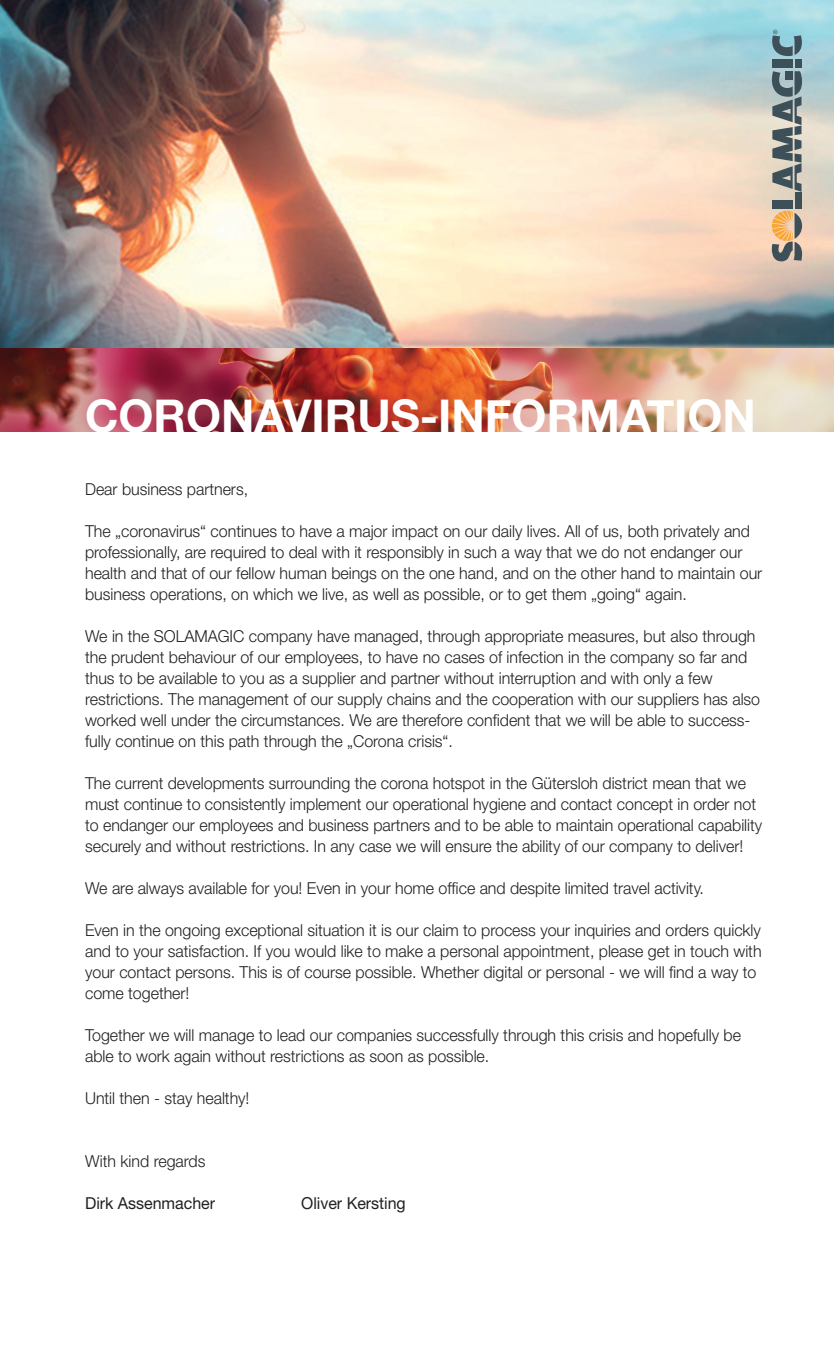
<style>
.page{position:relative;width:834px;height:1361px;background:#fff}
.page>*{position:absolute;margin:0;border:0;box-sizing:border-box;transform-origin:0 0}
.t1{font:700 45px "Helvetica Neue";color:#fff}
.Grundtext_9pt{font:300 16.5px/21px "Helvetica Neue LT";color:#231f20}
.Grundtext_9pt-2{font:16.5px "Helvetica Neue LT";color:#231f20}
</style>
<div class="page">
<img style="left:0;top:0;width:833px;height:348px">
<img style="left:0;top:348px;width:833px;height:84px">
<svg style="left:772px;top:30px;width:29px;height:26px"></svg>
<div style="left:794px;top:59px;width:7px;height:8px;background:#3d505a"></div>
<div style="left:772px;top:59px;width:20px;height:8px;background:#3d505a"></div>
<svg style="left:771px;top:71px;width:30px;height:121px;background:#818a8b"></svg>
<div style="left:794px;top:193px;width:7px;height:16px;background:#3d505a"></div>
<div style="left:772px;top:201px;width:20px;height:8px;background:#3d505a"></div>
<svg style="left:771px;top:211px;width:30px;height:50px"></svg>
<p class="t1" style="left:85px;top:375px;width:672px">CORONAVIRUS-INFORMATION</p>
<p class="Grundtext_9pt" style="left:85px;top:478px;width:164px">Dear business partners,</p>
<p class="Grundtext_9pt" style="left:85px;top:520px;width:678px">The „coronavirus“ continues to have a major impact on our daily lives. All of us, both privately and professionally, are required to deal with it responsibly in such a way that we do not endanger our health and that of our fellow human beings on the one hand, and on the other hand to maintain our business operations, on which we live, as well as possible, or to get them „going“ again.</p>
<p class="Grundtext_9pt" style="left:85px;top:625px;width:676px">We in the SOLAMAGIC company have managed, through appropriate measures, but also through the prudent behaviour of our employees, to have no cases of infection in the company so far and thus to be available to you as a supplier and partner without interruption and with only a few restrictions. The management of our supply chains and the cooperation with our suppliers has also worked well under the circumstances. We are therefore confident that we will be able to success&shy;fully continue on this path through the „Corona crisis“.</p>
<p class="Grundtext_9pt" style="left:85px;top:772px;width:678px">The current developments surrounding the corona hotspot in the Gütersloh district mean that we must continue to consistently implement our operational hygiene and contact concept in order not to endanger our employees and business partners and to be able to maintain operational capability securely and without restrictions. In any case we will ensure the ability of our company to deliver!</p>
<p class="Grundtext_9pt" style="left:85px;top:877px;width:620px">We are always available for you! Even in your home office and despite limited travel activity.</p>
<p class="Grundtext_9pt" style="left:85px;top:919px;width:678px">Even in the ongoing exceptional situation it is our claim to process your inquiries and orders quickly and to your satisfaction. If you would like to make a personal appointment, please get in touch with your contact persons. This is of course possible. Whether digital or personal - we will find a way to come together!</p>
<p class="Grundtext_9pt" style="left:85px;top:1024px;width:657px">Together we will manage to lead our companies successfully through this crisis and hopefully be able to work again without restrictions as soon as possible.</p>
<p class="Grundtext_9pt" style="left:85px;top:1087px;width:166px">Until then - stay healthy!</p>
<p class="Grundtext_9pt" style="left:85px;top:1150px;width:122px">With kind regards</p>
<p class="Grundtext_9pt-2" style="left:85px;top:1193px;width:131px">Dirk Assenmacher</p>
<p class="Grundtext_9pt-2" style="left:301px;top:1193px;width:106px">Oliver Kersting</p>
</div>
